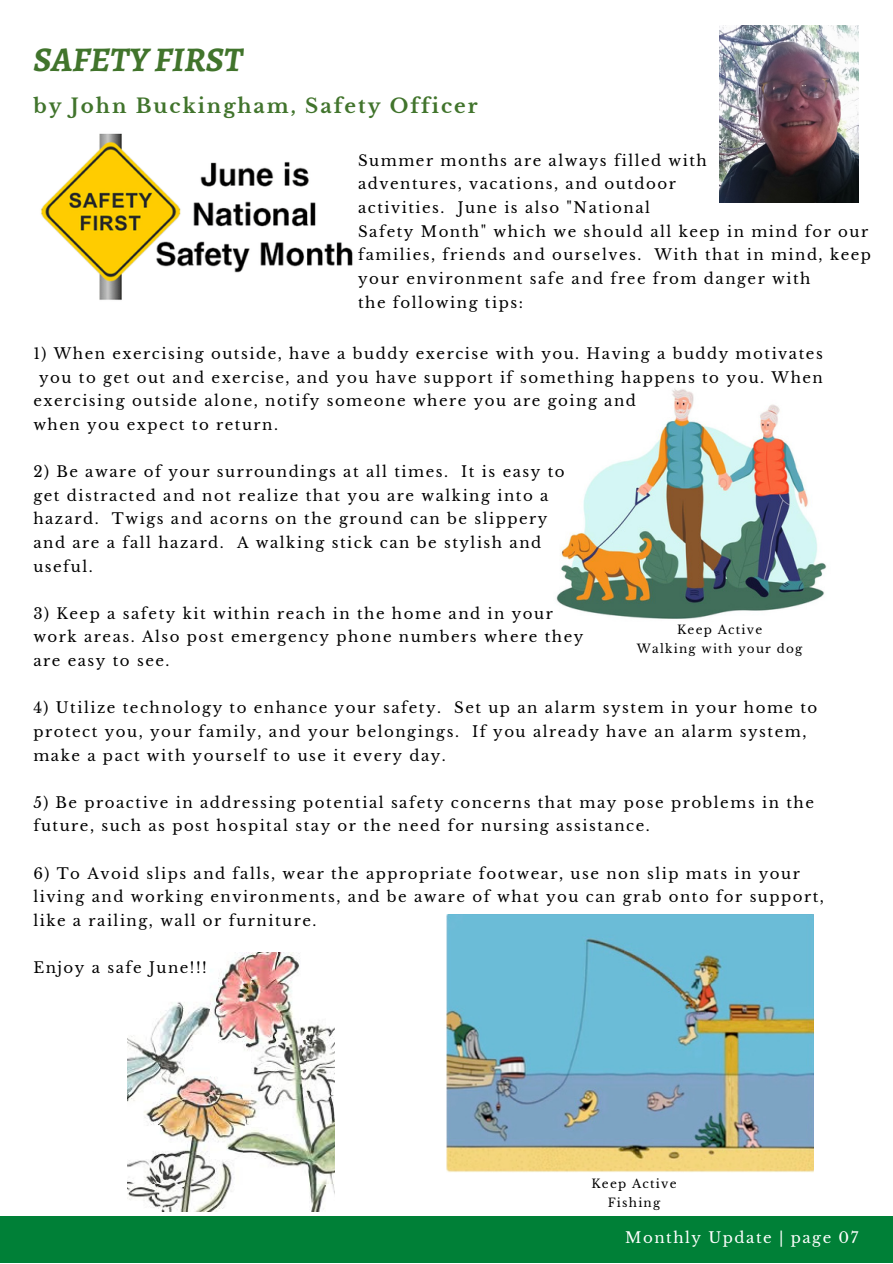
<style>
.page{position:relative;width:893px;height:1264px;background:#fff}
.page>*{position:absolute;margin:0;border:0;box-sizing:border-box;transform-origin:0 0}
.t1{font:italic 700 34.65px "Alegreya";color:#41742c}
.t2{font:700 19.8px "Libre Baskerville";letter-spacing:.1em;color:#41742c}
.t3{font:15px/23.5px "Libre Baskerville";letter-spacing:.1em;color:#000}
.t4{font:15px "Libre Baskerville";letter-spacing:.1em;color:#fff}
.t5{font:12px "Libre Baskerville";letter-spacing:.1em;color:#000}
</style>
<div class="page">
<div style="left:0;top:1216px;width:892px;height:46px;background:#008037"></div>
<img style="left:41px;top:133px;width:312px;height:167px">
<img style="left:556px;top:388px;width:271px;height:231px">
<img style="left:719px;top:26px;width:138px;height:176px">
<img style="left:127px;top:952px;width:207px;height:259px">
<img style="left:446px;top:914px;width:367px;height:258px">
<p class="t1" style="left:33px;top:35px;width:211px">SAFETY FIRST</p>
<p class="t2" style="left:33px;top:94px;width:446px">by John Buckingham, Safety Officer</p>
<p class="t3" style="left:358px;top:149px;width:350px">Summer months are always filled with</p>
<p class="t3" style="left:358px;top:172px;width:319px">adventures, vacations, and outdoor</p>
<p class="t3" style="left:358px;top:196px;width:293px">activities. June is also "National</p>
<p class="t3" style="left:358px;top:220px;width:511px">Safety Month" which we should all keep in mind for our</p>
<p class="t3" style="left:358px;top:243px;width:514px">families, friends and ourselves. With that in mind, keep</p>
<p class="t3" style="left:358px;top:267px;width:454px">your environment safe and free from danger with</p>
<p class="t3" style="left:358px;top:290px;width:166px">the following tips:</p>
<p class="t3" style="left:33px;top:342px;width:790px">1) When exercising outside, have a buddy exercise with you. Having a buddy motivates</p>
<p class="t3" style="left:39px;top:365px;width:785px">you to get out and exercise, and you have support if something happens to you. When</p>
<p class="t3" style="left:33px;top:389px;width:604px">exercising outside alone, notify someone where you are going and</p>
<p class="t3" style="left:33px;top:413px;width:246px">when you expect to return.</p>
<p class="t3" style="left:33px;top:460px;width:533px">2) Be aware of your surroundings at all times. It is easy to</p>
<p class="t3" style="left:33px;top:483px;width:516px">get distracted and not realize that you are walking into a</p>
<p class="t3" style="left:33px;top:507px;width:515px">hazard. Twigs and acorns on the ground can be slippery</p>
<p class="t3" style="left:33px;top:531px;width:509px">and are a fall hazard. A walking stick can be stylish and</p>
<p class="t3" style="left:33px;top:554px;width:61px">useful.</p>
<p class="t3" style="left:33px;top:601px;width:521px">3) Keep a safety kit within reach in the home and in your</p>
<p class="t3" style="left:33px;top:625px;width:551px">work areas. Also post emergency phone numbers where they</p>
<p class="t3" style="left:33px;top:649px;width:138px">are easy to see.</p>
<p class="t3" style="left:33px;top:696px;width:785px">4) Utilize technology to enhance your safety. Set up an alarm system in your home to protect you, your family, and your belongings. If you already have an alarm system, make a pact with yourself to use it every day.</p>
<p class="t3" style="left:33px;top:790px;width:782px">5) Be proactive in addressing potential safety concerns that may pose problems in the future, such as post hospital stay or the need for nursing assistance.</p>
<p class="t3" style="left:33px;top:861px;width:792px">6) To Avoid slips and falls, wear the appropriate footwear, use non slip mats in your living and working environments, and be aware of what you can grab onto for support, like a railing, wall or furniture.</p>
<p class="t3" style="left:33px;top:956px;width:175px">Enjoy a safe June!!!</p>
<p class="t5" style="left:677px;top:622px;width:87px">Keep Active</p>
<p class="t5" style="left:637px;top:641px;width:167px">Walking with your dog</p>
<p class="t5" style="left:591px;top:1176px;width:87px">Keep Active</p>
<p class="t5" style="left:607px;top:1195px;width:54px">Fishing</p>
<p class="t4" style="left:625px;top:1228px;width:234px">Monthly Update | page 07</p>
</div>
